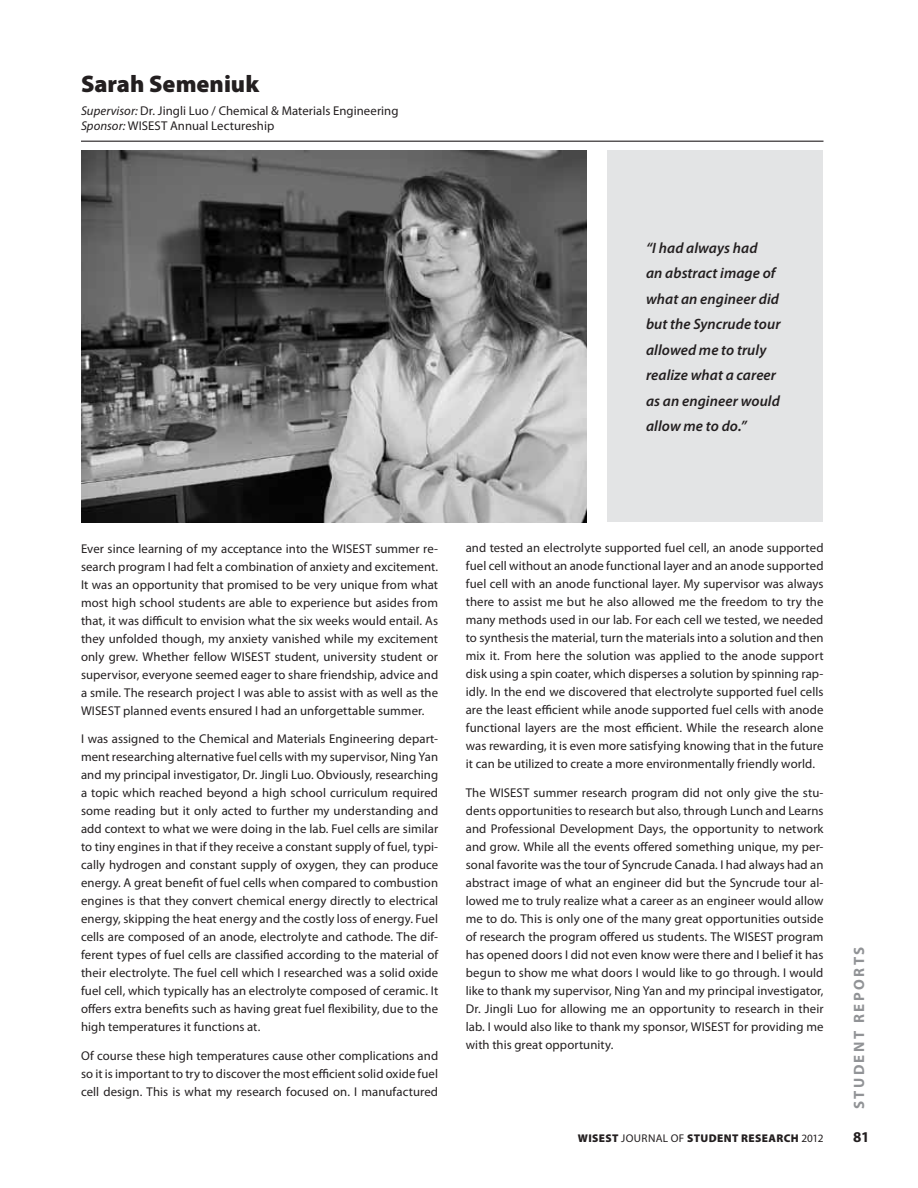
<style>
.page{position:relative;width:918px;height:1188px;background:#fff}
.page>*{position:absolute;margin:0;border:0;box-sizing:border-box;transform-origin:0 0}
.t1{font:900 24px "Myriad Pro";color:#231f20}
.t2{font:italic 600 15px/25.5px "Myriad Pro";letter-spacing:.005em;color:#231f20}
.t3{font:700 15px "Myriad Pro";color:#919396}
.t4{font:700 15px "Myriad Pro";color:#231f20}
.t5{font:12.75px/18px "Myriad Pro";letter-spacing:.005em;color:#231f20;text-align:justify}
.t6{font:900 11.25px "Myriad Pro";letter-spacing:.035em;color:#231f20}
.s1{font-style:italic}
.s2{font-weight:400}
</style>
<div class="page">
<div style="left:608px;top:151px;width:216px;height:371px;background:#e3e4e5"></div>
<hr style="left:81px;top:141px;width:743px;height:1px;background:#231f20">
<img style="left:81px;top:151px;width:505px;height:371px">
<h1 class="t1" style="left:81px;top:68px;width:180px">SARAH SEMENIUK</h1>
<p class="t5" style="left:81px;top:103px;width:319px;line-height:15px"><span class="s1">Supervisor:</span> Dr. Jingli Luo / Chemical &amp; Materials Engineering<br><span class="s1">Sponsor:</span> WISEST Annual Lectureship</p>
<p class="t2" style="left:646px;top:235px;width:136px">“I had always had<br>an abstract image of what an engineer did but the Syncrude tour allowed me to truly realize what a career as an engineer would allow me to do.”</p>
<p class="t5" style="left:81px;top:539px;width:359px">Ever since learning of my acceptance into the WISEST summer re&shy;search program I had felt a combination of anxiety and excitement.<br>It was an opportunity that promised to be very unique from what most high school students are able to experience but asides from that, it was difficult to envision what the six weeks would entail. As they unfolded though, my anxiety vanished while my excitement only grew. Whether fellow WISEST student, university student or supervisor, everyone seemed eager to share friendship, advice and a smile. The research project I was able to assist with as well as the WISEST planned events ensured I had an unforgettable summer.</p>
<p class="t5" style="left:81px;top:730px;width:359px">I was assigned to the Chemical and Materials Engineering depart&shy;ment researching alternative fuel cells with my supervisor, Ning Yan and my principal investigator, Dr. Jingli Luo. Obviously, researching a topic which reached beyond a high school curriculum required some reading but it only acted to further my understanding and add context to what we were doing in the lab. Fuel cells are similar to tiny engines in that if they receive a constant supply of fuel, typi&shy;cally hydrogen and constant supply of oxygen, they can produce energy. A great benefit of fuel cells when compared to combustion engines is that they convert chemical energy directly to electrical energy, skipping the heat energy and the costly loss of energy. Fuel cells are composed of an anode, electrolyte and cathode. The dif&shy;ferent types of fuel cells are classified according to the material of their electrolyte. The fuel cell which I researched was a solid oxide fuel cell, which typically has an electrolyte composed of ceramic. It offers extra benefits such as having great fuel flexibility, due to the high temperatures it functions at.</p>
<p class="t5" style="left:81px;top:1047px;width:359px">Of course these high temperatures cause other complications and so it is important to try to discover the most efficient solid oxide fuel cell design. This is what my research focused on. I manufactured</p>
<p class="t5" style="left:466px;top:539px;width:359px">and tested an electrolyte supported fuel cell, an anode supported fuel cell without an anode functional layer and an anode supported fuel cell with an anode functional layer. My supervisor was always there to assist me but he also allowed me the freedom to try the many methods used in our lab. For each cell we tested, we needed to synthesis the material, turn the materials into a solution and then mix it. From here the solution was applied to the anode support disk using a spin coater, which disperses a solution by spinning rap&shy;idly. In the end we discovered that electrolyte supported fuel cells are the least efficient while anode supported fuel cells with anode functional layers are the most efficient. While the research alone was rewarding, it is even more satisfying knowing that in the future it can be utilized to create a more environmentally friendly world.</p>
<p class="t5" style="left:466px;top:784px;width:359px">The WISEST summer research program did not only give the stu&shy;dents opportunities to research but also, through Lunch and Learns and Professional Development Days, the opportunity to network and grow. While all the events offered something unique, my per&shy;sonal favorite was the tour of Syncrude Canada. I had always had an abstract image of what an engineer did but the Syncrude tour al&shy;lowed me to truly realize what a career as an engineer would allow me to do. This is only one of the many great opportunities outside of research the program offered us students. The WISEST program has opened doors I did not even know were there and I belief it has begun to show me what doors I would like to go through. I would like to thank my supervisor, N ing Yan and my principal investigator, Dr. Jingli Luo for allowing me an opportunity to research in their lab. I would also like to thank my sponsor, WISEST for providing me with this great opportunity.</p>
<p class="t3" style="left:849px;top:1109px;width:163px;rotate:-90deg">Student Reports</p>
<p class="t6" style="left:578px;top:1130px;width:247px">WISEST <span class="s2">Journal of</span> STUDENT RESEARCH <span class="s2">2012</span></p>
<p class="t4" style="left:853px;top:1127px;width:18px">81</p>
</div>
